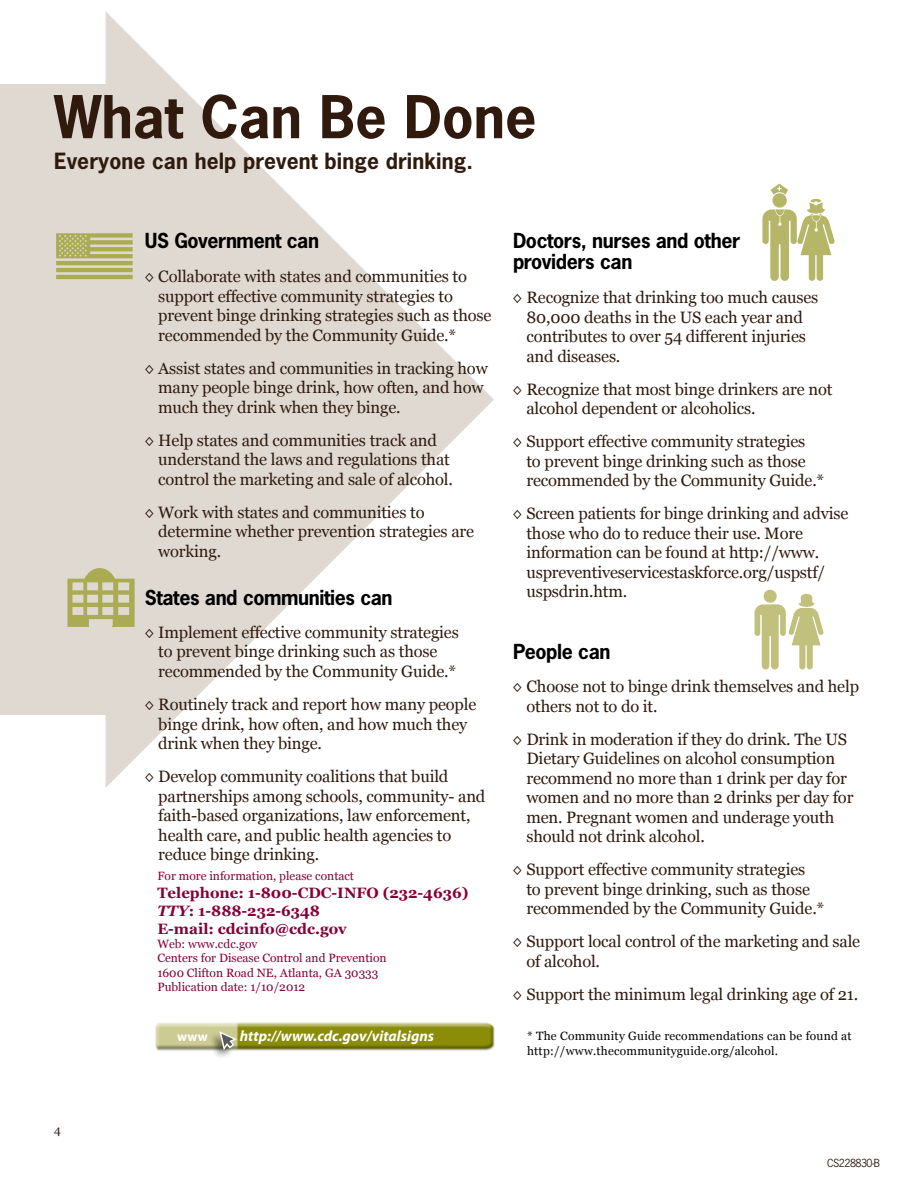
<style>
.page{position:relative;width:918px;height:1188px;background:#fff}
.page>*{position:absolute;margin:0;border:0;box-sizing:border-box;transform-origin:0 0}
.t1{font:700 55.5px "News Gothic Std";color:#301a0e}
.t2{font:700 21px "News Gothic Std";letter-spacing:.005em;color:#301a0e}
.t3{font:700 19.5px/21px "News Gothic Std";letter-spacing:-.02em;color:#000}
.t4{font:16.5px/19.5px "Georgia";letter-spacing:-.01em;color:#301a0e}
.t5{font:700 15px/18px "Georgia";color:#860038}
.t6{font:italic 700 15px "Myriad Pro";color:#fff}
.t7{font:700 13.2px "Myriad Pro";color:#fff}
.t8{font:12px/14.4px "Georgia";color:#860038}
.t9{font:12px/15px "Georgia";letter-spacing:.02em;color:#000}
.t10{font:12px "Georgia";color:#301a0e}
.t11{font:10.5px "News Gothic Std";letter-spacing:-.05em;color:#301a0e}
.s1{font-style:italic}
</style>
<div class="page">
<svg style="left:106px;top:12px;width:388px;height:775px"></svg>
<div style="left:0;top:84px;width:141px;height:631px;background:#dfd9d1"></div>
<svg style="left:67px;top:568px;width:68px;height:59px"></svg>
<svg style="left:56px;top:233px;width:77px;height:46px"></svg>
<img style="left:155px;top:1022px;width:340px;height:29px">
<div style="left:209px;top:1032px;width:28px;height:29px;background:#000;opacity:.45"></div>
<svg style="left:219px;top:1031px;width:20px;height:21px"></svg>
<svg style="left:762px;top:184px;width:73px;height:97px"></svg>
<div style="left:764px;top:590px;width:13px;height:13px;background:#c1c17d;border-radius:50%"></div>
<svg style="left:755px;top:594px;width:69px;height:75px"></svg>
<h1 class="t1" style="left:54px;top:80px;width:484px">What Can Be Done</h1>
<p class="t2" style="left:54px;top:147px;width:420px">Everyone can help prevent binge drinking.</p>
<p class="t10" style="left:54px;top:1123px;width:8px">4</p>
<p class="t3" style="left:145px;top:230px;width:176px">US Government can</p>
<p class="t4" style="left:158px;top:267px;width:335px;text-indent:-13px">◊ Collaborate with states and communities to support effective community strategies to prevent binge drinking strategies such as those recommended by the Community Guide.*</p>
<p class="t4" style="left:158px;top:359px;width:331px;text-indent:-13px">◊ Assist states and communities in tracking how many people binge drink, how often, and how much they drink when they binge.</p>
<p class="t4" style="left:158px;top:431px;width:296px;text-indent:-13px">◊ Help states and communities track and understand the laws and regulations that control the marketing and sale of alcohol.</p>
<p class="t4" style="left:158px;top:503px;width:317px;text-indent:-13px">◊ Work with states and communities to determine whether prevention strategies are working.</p>
<p class="t3" style="left:145px;top:587px;width:249px">States and communities can</p>
<p class="t4" style="left:158px;top:623px;width:302px;text-indent:-13px">◊ Implement effective community strategies to prevent binge drinking such as those recommended by the Community Guide.*</p>
<p class="t4" style="left:158px;top:695px;width:320px;text-indent:-13px">◊ Routinely track and report how many people binge drink, how often, and how much they drink when they binge.</p>
<p class="t4" style="left:158px;top:767px;width:329px;text-indent:-13px">◊ Develop community coalitions that build partnerships among schools, community- and faith-based organizations, law enforcement, health care, and public health agencies to reduce binge drinking.</p>
<p class="t8" style="left:157px;top:868px;width:198px">For more information, please contact</p>
<p class="t5" style="left:157px;top:883px;width:313px">Telephone: 1-800-CDC-INFO (232-4636)<br><span class="s1">TTY</span>: 1-888-232-6348<br>E-mail: cdcinfo@cdc.gov</p>
<p class="t8" style="left:157px;top:937px;width:231px">Web: www.cdc.gov<br>Centers for Disease Control and Prevention<br>1600 Clifton Road NE, Atlanta, GA 30333<br>Publication date: 1/10/2012</p>
<p class="t7" style="left:177px;top:1029px;width:32px">www</p>
<p class="t6" style="left:240px;top:1028px;width:196px">http://www.cdc.gov/vitalsigns</p>
<p class="t3" style="left:513px;top:230px;width:229px">Doctors, nurses and other providers can</p>
<p class="t4" style="left:526px;top:288px;width:293px;text-indent:-13px">◊ Recognize that drinking too much causes 80,000 deaths in the US each year and contributes to over 54 different injuries and diseases.</p>
<p class="t4" style="left:526px;top:380px;width:307px;text-indent:-13px">◊ Recognize that most binge drinkers are not alcohol dependent or alcoholics.</p>
<p class="t4" style="left:526px;top:432px;width:299px;text-indent:-13px">◊ Support effective community strategies<br>to prevent binge drinking such as those recommended by the Community Guide.*</p>
<p class="t4" style="left:526px;top:504px;width:323px;text-indent:-13px">◊ Screen patients for binge drinking and advise those who do to reduce their use. More information can be found at http://www. uspreventiveservicestaskforce.org/uspstf/ uspsdrin.htm.</p>
<p class="t3" style="left:513px;top:641px;width:99px">People can</p>
<p class="t4" style="left:526px;top:677px;width:334px;text-indent:-13px">◊ Choose not to binge drink themselves and help others not to do it.</p>
<p class="t4" style="left:526px;top:729px;width:328px;text-indent:-13px">◊ Drink in moderation if they do drink. The US Dietary Guidelines on alcohol consumption recommend no more than 1 drink per day for women and no more than 2 drinks per day for men. Pregnant women and underage youth should not drink alcohol.</p>
<p class="t4" style="left:526px;top:860px;width:299px;text-indent:-13px">◊ Support effective community strategies<br>to prevent binge drinking, such as those recommended by the Community Guide.*</p>
<p class="t4" style="left:526px;top:932px;width:335px;text-indent:-13px">◊ Support local control of the marketing and sale of alcohol.</p>
<p class="t4" style="left:513px;top:985px;width:347px">◊ Support the minimum legal drinking age of 21.</p>
<p class="t9" style="left:527px;top:1029px;width:326px">* The Community Guide recommendations can be found at http://www.thecommunityguide.org/alcohol.</p>
<p class="t11" style="left:827px;top:1156px;width:54px">CS228830-B</p>
</div>
